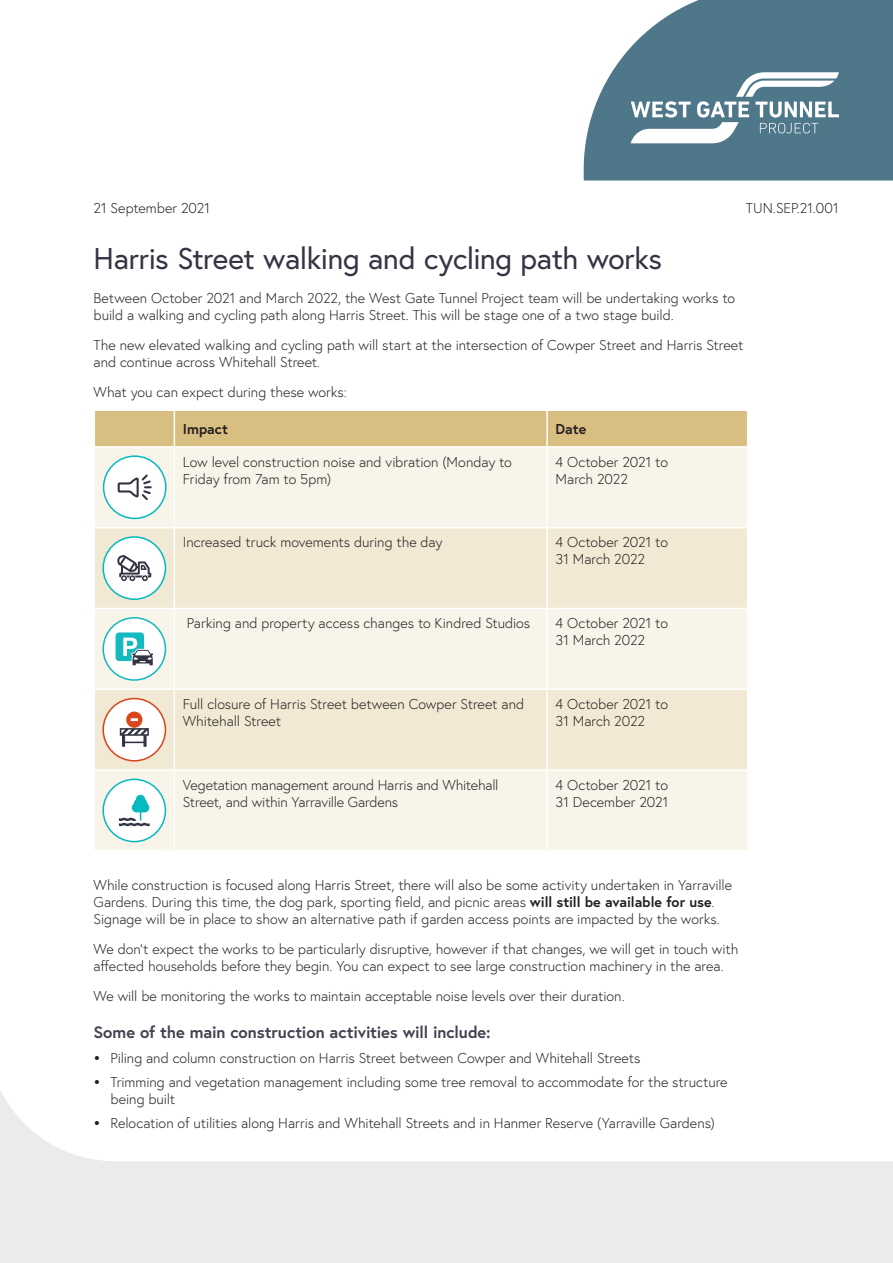
<style>
.page{position:relative;width:893px;height:1263px;background:#eaeceb}
.page>*{position:absolute;margin:0;border:0;box-sizing:border-box;transform-origin:0 0}
.WGT_H1{font:30px "Europa";letter-spacing:-.015em;color:#333544}
.WGT_H3{font:700 16.5px "Europa";letter-spacing:-.01em;color:#41424f}
.WGT_Body{font:300 14.25px/17.1px "Europa";letter-spacing:-.005em;color:#231f20}
.WGT_Body-2{font:700 14.25px "Europa";color:#231f20}
.s1{font-weight:700}
</style>
<div class="page">
<div style="left:0;top:0;width:893px;height:1161px;background:#fff"></div>
<div style="left:95px;top:411px;width:652px;height:35px;background:#d9be82"></div>
<div style="left:95px;top:448px;width:652px;height:402px;background:#f9f4e9"></div>
<svg style="left:95px;top:528px;width:652px;height:241px;fill:#f2e9d4"></svg>
<hr style="left:94px;top:409px;width:80px;height:2px;background:#fff">
<hr style="left:94px;top:411px;width:1px;height:35px;background:#fff">
<hr style="left:174px;top:409px;width:373px;height:2px;background:#fff">
<hr style="left:174px;top:411px;width:1px;height:35px;background:#fff">
<hr style="left:547px;top:409px;width:201px;height:2px;background:#fff">
<hr style="left:546px;top:411px;width:2px;height:35px;background:#fff">
<hr style="left:747px;top:411px;width:1px;height:35px;background:#fff">
<hr style="left:94px;top:446px;width:80px;height:2px;background:#fff">
<hr style="left:94px;top:448px;width:1px;height:79px;background:#fff">
<hr style="left:174px;top:446px;width:373px;height:2px;background:#fff">
<hr style="left:174px;top:448px;width:1px;height:79px;background:#fff">
<hr style="left:547px;top:446px;width:201px;height:2px;background:#fff">
<hr style="left:546px;top:448px;width:2px;height:79px;background:#fff">
<hr style="left:747px;top:448px;width:1px;height:79px;background:#fff">
<hr style="left:94px;top:527px;width:80px;height:1px;background:#fff">
<hr style="left:94px;top:528px;width:1px;height:80px;background:#fff">
<hr style="left:174px;top:527px;width:373px;height:1px;background:#fff">
<hr style="left:174px;top:528px;width:1px;height:80px;background:#fff">
<hr style="left:547px;top:527px;width:201px;height:1px;background:#fff">
<hr style="left:546px;top:528px;width:2px;height:80px;background:#fff">
<hr style="left:747px;top:528px;width:1px;height:80px;background:#fff">
<hr style="left:94px;top:608px;width:80px;height:1px;background:#fff">
<hr style="left:94px;top:609px;width:1px;height:79px;background:#fff">
<hr style="left:174px;top:608px;width:373px;height:1px;background:#fff">
<hr style="left:174px;top:609px;width:1px;height:79px;background:#fff">
<hr style="left:547px;top:608px;width:201px;height:1px;background:#fff">
<hr style="left:546px;top:609px;width:2px;height:79px;background:#fff">
<hr style="left:747px;top:609px;width:1px;height:79px;background:#fff">
<hr style="left:94px;top:688px;width:80px;height:2px;background:#fff">
<hr style="left:94px;top:690px;width:1px;height:79px;background:#fff">
<hr style="left:174px;top:688px;width:373px;height:2px;background:#fff">
<hr style="left:174px;top:690px;width:1px;height:79px;background:#fff">
<hr style="left:547px;top:688px;width:201px;height:2px;background:#fff">
<hr style="left:546px;top:690px;width:2px;height:79px;background:#fff">
<hr style="left:747px;top:690px;width:1px;height:79px;background:#fff">
<hr style="left:94px;top:769px;width:80px;height:2px;background:#fff">
<hr style="left:94px;top:771px;width:1px;height:79px;background:#fff">
<hr style="left:174px;top:769px;width:373px;height:2px;background:#fff">
<hr style="left:174px;top:771px;width:1px;height:79px;background:#fff">
<hr style="left:547px;top:769px;width:201px;height:2px;background:#fff">
<hr style="left:546px;top:771px;width:2px;height:79px;background:#fff">
<hr style="left:747px;top:771px;width:1px;height:79px;background:#fff">
<hr style="left:94px;top:850px;width:80px;height:2px;background:#fff">
<hr style="left:174px;top:850px;width:373px;height:2px;background:#fff">
<hr style="left:547px;top:850px;width:201px;height:2px;background:#fff">
<div style="left:104px;top:456px;width:62px;height:62px;background:#fff;border-radius:50%"></div>
<div style="left:103px;top:455px;width:64px;height:64px;border:2px solid #08babf;border-radius:50%"></div>
<svg style="left:117px;top:474px;width:35px;height:26px"></svg>
<div style="left:103px;top:537px;width:62px;height:62px;background:#fff;border-radius:50%"></div>
<div style="left:102px;top:536px;width:64px;height:64px;border:2px solid #08babf;border-radius:50%"></div>
<svg style="left:117px;top:555px;width:34px;height:26px"></svg>
<div style="left:103px;top:618px;width:62px;height:62px;background:#fff;border-radius:50%"></div>
<div style="left:102px;top:617px;width:64px;height:64px;border:2px solid #14babf;border-radius:50%"></div>
<svg style="left:116px;top:632px;width:37px;height:33px"></svg>
<div style="left:103px;top:698px;width:62px;height:63px;background:#fff;border-radius:50%"></div>
<div style="left:102px;top:698px;width:64px;height:63px;border:2px solid #d9461d;border-radius:50%"></div>
<svg style="left:120px;top:711px;width:29px;height:36px"></svg>
<div style="left:103px;top:779px;width:62px;height:63px;background:#fff;border-radius:50%"></div>
<div style="left:102px;top:778px;width:64px;height:64px;border:2px solid #08babf;border-radius:50%"></div>
<svg style="left:119px;top:795px;width:31px;height:31px"></svg>
<svg style="left:584px;top:0;width:309px;height:180px;background:#689"></svg>
<svg style="left:631px;top:72px;width:208px;height:71px;background:#829eac"></svg>
<p class="WGT_Body" style="left:94px;top:199px;width:118px">21 September 2021</p>
<h1 class="WGT_H1" style="left:94px;top:239px;width:570px">Harris Street walking and cycling path works</h1>
<p class="WGT_Body" style="left:94px;top:289px;width:643px">Between October 2021 and March 2022, the West Gate Tunnel Project team will be undertaking works to build a walking and cycling path along Harris Street. This will be stage one of a two stage build.</p>
<p class="WGT_Body" style="left:94px;top:336px;width:651px">The new elevated walking and cycling path will start at the intersection of Cowper Street and Harris Street and continue across Whitehall Street.</p>
<p class="WGT_Body" style="left:94px;top:383px;width:255px">What you can expect during these works:</p>
<p class="WGT_Body-2" style="left:183px;top:419px;width:47px">Impact</p>
<p class="WGT_Body-2" style="left:556px;top:419px;width:32px">Date</p>
<p class="WGT_Body" style="left:183px;top:453px;width:331px">Low level construction noise and vibration (Monday to<br>Friday from 7am to 5pm)</p>
<p class="WGT_Body" style="left:556px;top:453px;width:114px">4 October 2021 to<br>March 2022</p>
<p class="WGT_Body" style="left:746px;top:199px;width:94px">TUN.SEP.21.001</p>
<p class="WGT_Body" style="left:183px;top:534px;width:261px">Increased truck movements during the day</p>
<p class="WGT_Body" style="left:556px;top:534px;width:114px">4 October 2021 to<br>31 March 2022</p>
<p class="WGT_Body" style="left:187px;top:614px;width:345px">Parking and property access changes to Kindred Studios</p>
<p class="WGT_Body" style="left:556px;top:614px;width:114px">4 October 2021 to<br>31 March 2022</p>
<p class="WGT_Body" style="left:183px;top:695px;width:343px">Full closure of Harris Street between Cowper Street and<br>Whitehall Street</p>
<p class="WGT_Body" style="left:556px;top:695px;width:114px">4 October 2021 to<br>31 March 2022</p>
<p class="WGT_Body" style="left:183px;top:776px;width:317px">Vegetation management around Harris and Whitehall<br>Street, and within Yarraville Gardens</p>
<p class="WGT_Body" style="left:556px;top:776px;width:114px">4 October 2021 to<br>31 December 2021</p>
<p class="WGT_Body" style="left:94px;top:876px;width:640px">While construction is focused along Harris Street, there will also be some activity undertaken in Yarraville<br>Gardens. During this time, the dog park, sporting field, and picnic areas <span class="s1">will still be available for use</span>.<br>Signage will be in place to show an alternative path if garden access points are impacted by the works.</p>
<p class="WGT_Body" style="left:94px;top:940px;width:646px">We don’t expect the works to be particularly disruptive, however if that changes, we will get in touch with affected households before they begin. You can expect to see large construction machinery in the area.</p>
<p class="WGT_Body" style="left:94px;top:987px;width:533px">We will be monitoring the works to maintain acceptable noise levels over their duration.</p>
<h3 class="WGT_H3" style="left:94px;top:1021px;width:399px">Some of the main construction activities will include:</h3>
<p class="WGT_Body" style="left:94px;top:1050px;width:548px"><span class="s1">•</span> Piling and column construction on Harris Street between Cowper and Whitehall Streets</p>
<p class="WGT_Body" style="left:111px;top:1073px;width:619px;text-indent:-17px"><span class="s1">•</span> Trimming and vegetation management including some tree removal to accommodate for the structure being built</p>
<p class="WGT_Body" style="left:94px;top:1114px;width:623px"><span class="s1">•</span> Relocation of utilities along Harris and Whitehall Streets and in Hanmer Reserve (Yarraville Gardens)</p>
</div>
